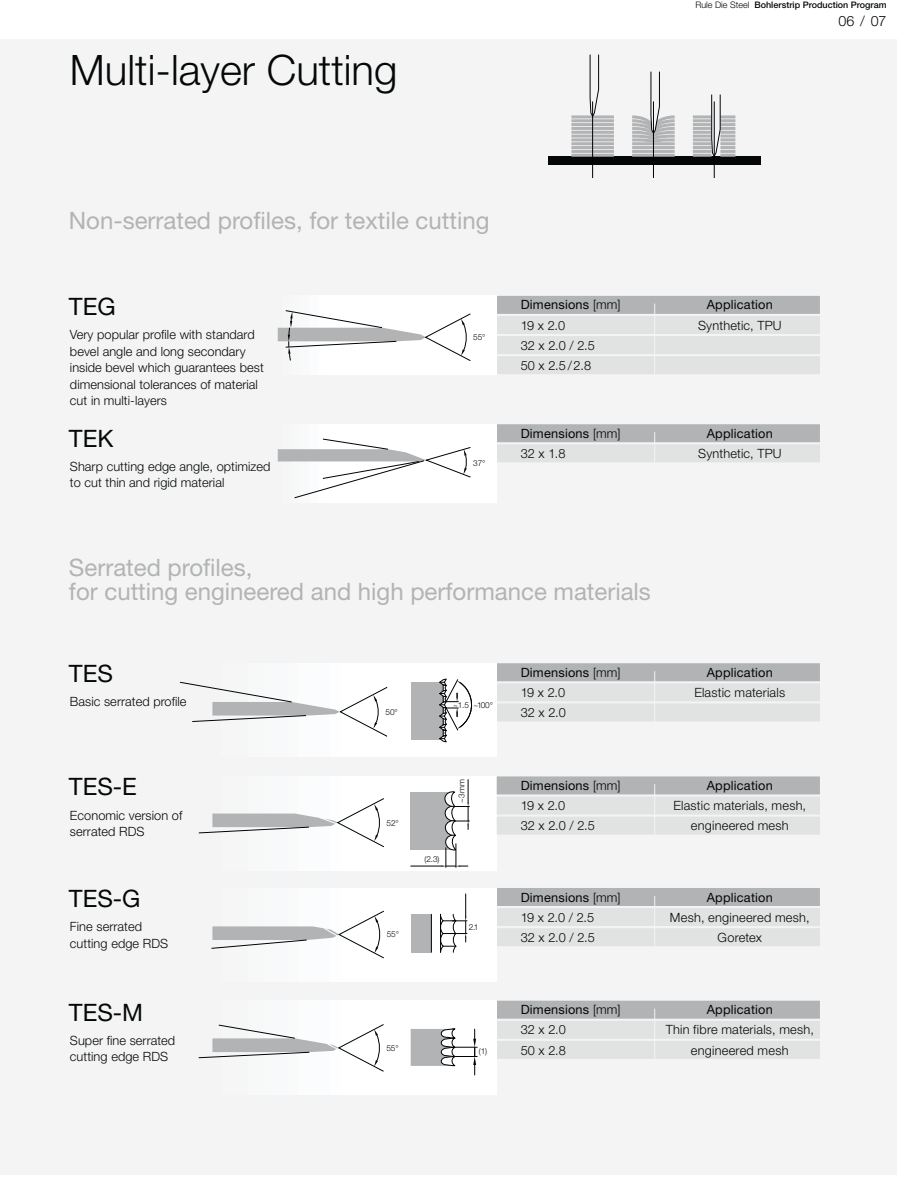
<style>
.page{position:relative;width:897px;height:1188px;background:#fff}
.page>*{position:absolute;margin:0;border:0;box-sizing:border-box;transform-origin:0 0}
.t1{font:300 42px "Helvetica Neue";color:#040809}
.t2{font:24px/24px "Helvetica Neue";color:#b2b3b5}
.t3{font:24px "Helvetica Neue";color:#040809}
.t4{font:300 14.25px "Helvetica Neue";color:#040809}
.t5{font:300 12.75px/16.5px "Helvetica Neue";letter-spacing:.005em;color:#040809}
.t6{font:12.75px "Helvetica Neue";letter-spacing:.015em;color:#040809}
.t7{font:500 9px "Helvetica Neue";color:#040809}
.t8{font:300 8.25px "Helvetica Neue LT Pro";letter-spacing:-.01em;color:#040809}
.s1{font-weight:300}
</style>
<div class="page">
<div style="left:0;top:39px;width:897px;height:1135px;background:#f4f4f4"></div>
<div style="left:548px;top:157px;width:213px;height:8px;background:#040809"></div>
<hr style="left:693px;top:154px;width:18px;height:3px;background:#b2b3b5">
<hr style="left:693px;top:150px;width:18px;height:3px;background:#b2b3b5">
<hr style="left:693px;top:146px;width:18px;height:3px;background:#b2b3b5">
<hr style="left:693px;top:142px;width:18px;height:3px;background:#b2b3b5">
<hr style="left:693px;top:138px;width:18px;height:3px;background:#b2b3b5">
<hr style="left:693px;top:135px;width:18px;height:3px;background:#b2b3b5">
<hr style="left:693px;top:131px;width:18px;height:3px;background:#b2b3b5">
<hr style="left:693px;top:127px;width:18px;height:3px;background:#b2b3b5">
<hr style="left:693px;top:123px;width:18px;height:3px;background:#b2b3b5">
<hr style="left:693px;top:119px;width:18px;height:3px;background:#b2b3b5">
<hr style="left:693px;top:115px;width:18px;height:3px;background:#b2b3b5">
<hr style="left:720px;top:154px;width:15px;height:3px;background:#b2b3b5">
<hr style="left:720px;top:150px;width:15px;height:3px;background:#b2b3b5">
<hr style="left:720px;top:146px;width:15px;height:3px;background:#b2b3b5">
<hr style="left:720px;top:142px;width:15px;height:3px;background:#b2b3b5">
<hr style="left:720px;top:138px;width:15px;height:3px;background:#b2b3b5">
<hr style="left:720px;top:135px;width:15px;height:3px;background:#b2b3b5">
<hr style="left:720px;top:131px;width:15px;height:3px;background:#b2b3b5">
<hr style="left:720px;top:127px;width:15px;height:3px;background:#b2b3b5">
<hr style="left:720px;top:123px;width:15px;height:3px;background:#b2b3b5">
<hr style="left:720px;top:119px;width:15px;height:3px;background:#b2b3b5">
<hr style="left:720px;top:115px;width:15px;height:3px;background:#b2b3b5">
<svg style="left:568px;top:54px;width:49px;height:103px"></svg>
<hr style="left:592px;top:101px;width:1px;height:77px;background:#010202">
<svg style="left:629px;top:71px;width:49px;height:86px"></svg>
<svg style="left:711px;top:94px;width:10px;height:63px"></svg>
<hr style="left:653px;top:101px;width:1px;height:77px;background:#010202">
<hr style="left:714px;top:101px;width:1px;height:77px;background:#010202">
<div style="left:497px;top:296px;width:323px;height:18px;background:#b2b3b5"></div>
<div style="left:497px;top:316px;width:323px;height:18px;background:#e1e2e2"></div>
<div style="left:497px;top:336px;width:323px;height:18px;background:#e1e2e2"></div>
<div style="left:497px;top:356px;width:323px;height:18px;background:#e1e2e2"></div>
<hr style="left:654px;top:304px;width:1px;height:70px;background:#f4f4f4">
<div style="left:497px;top:424px;width:323px;height:18px;background:#b2b3b5"></div>
<div style="left:497px;top:444px;width:323px;height:18px;background:#e1e2e2"></div>
<hr style="left:654px;top:432px;width:1px;height:51px;background:#f4f4f4">
<div style="left:212px;top:777px;width:285px;height:93px;background:#fff"></div>
<div style="left:497px;top:776px;width:323px;height:18px;background:#b2b3b5"></div>
<div style="left:497px;top:797px;width:323px;height:18px;background:#e1e2e2"></div>
<div style="left:497px;top:817px;width:323px;height:18px;background:#e1e2e2"></div>
<hr style="left:654px;top:784px;width:1px;height:52px;background:#f4f4f4">
<div style="left:410px;top:792px;width:41px;height:58px;background:#b2b3b5"></div>
<hr style="left:411px;top:866px;width:30px;height:1px;background:#010202">
<svg style="left:441px;top:780px;width:28px;height:87px"></svg>
<svg style="left:199px;top:798px;width:185px;height:49px"></svg>
<div style="left:497px;top:888px;width:323px;height:18px;background:#b2b3b5"></div>
<div style="left:497px;top:908px;width:323px;height:18px;background:#e1e2e2"></div>
<div style="left:497px;top:928px;width:323px;height:18px;background:#e1e2e2"></div>
<div style="left:212px;top:888px;width:285px;height:94px;background:#fff"></div>
<hr style="left:654px;top:896px;width:1px;height:50px;background:#f4f4f4">
<svg style="left:211px;top:911px;width:173px;height:48px"></svg>
<div style="left:411px;top:914px;width:40px;height:38px;background:#b2b3b5"></div>
<div style="left:431px;top:914px;width:22px;height:39px;background:#fff"></div>
<svg style="left:440px;top:894px;width:27px;height:59px"></svg>
<hr style="left:440px;top:914px;width:1px;height:38px;background:#010202">
<hr style="left:431px;top:914px;width:1px;height:38px;background:#010202">
<div style="left:497px;top:663px;width:323px;height:18px;background:#b2b3b5"></div>
<div style="left:497px;top:683px;width:323px;height:18px;background:#e1e2e2"></div>
<div style="left:497px;top:703px;width:323px;height:18px;background:#e1e2e2"></div>
<div style="left:212px;top:663px;width:285px;height:94px;background:#fff"></div>
<hr style="left:654px;top:671px;width:1px;height:51px;background:#f4f4f4">
<div style="left:411px;top:682px;width:32px;height:57px;background:#b2b3b5"></div>
<svg style="left:439px;top:678px;width:34px;height:64px"></svg>
<svg style="left:180px;top:682px;width:207px;height:55px"></svg>
<div style="left:497px;top:1001px;width:323px;height:18px;background:#b2b3b5"></div>
<div style="left:497px;top:1021px;width:323px;height:18px;background:#e1e2e2"></div>
<div style="left:497px;top:1041px;width:323px;height:18px;background:#e1e2e2"></div>
<div style="left:212px;top:1001px;width:285px;height:93px;background:#fff"></div>
<hr style="left:654px;top:1009px;width:1px;height:50px;background:#f4f4f4">
<svg style="left:198px;top:1024px;width:186px;height:48px"></svg>
<svg style="left:411px;top:1028px;width:66px;height:47px"></svg>
<div style="left:278px;top:296px;width:219px;height:78px;background:#fff"></div>
<div style="left:278px;top:424px;width:219px;height:79px;background:#fff"></div>
<svg style="left:278px;top:310px;width:193px;height:51px"></svg>
<svg style="left:278px;top:439px;width:193px;height:59px"></svg>
<h1 class="t1" style="left:70px;top:55px;width:329px">Multi-layer Cutting</h1>
<p class="t7" style="left:695px;top:1px;width:193px"><span class="s1">Rule Die Steel</span> Bohlerstrip Production Program</p>
<p class="t4" style="left:838px;top:16px;width:49px">06 / 07</p>
<h2 class="t2" style="left:69px;top:211px;width:422px">Non-serrated profiles, for textile cutting</h2>
<h2 class="t3" style="left:69px;top:298px;width:48px">TEG</h2>
<p class="t5" style="left:70px;top:328px;width:195px">Very popular profile with standard bevel angle and long secondary inside bevel which guarantees best dimensional tolerances of material cut in multi-layers</p>
<p class="t8" style="left:473px;top:334px;width:14px">55°</p>
<p class="t6" style="left:521px;top:300px;width:101px">Dimensions <span class="s1">[mm]</span></p>
<p class="t6" style="left:707px;top:300px;width:68px">Application</p>
<p class="t5" style="left:521px;top:318px;width:46px">19 x 2.0</p>
<p class="t5" style="left:698px;top:318px;width:85px">Synthetic, TPU</p>
<p class="t5" style="left:521px;top:336px;width:76px;line-height:20.1px">32 x 2.0 / 2.5<br>50 x 2.5 / 2.8</p>
<h2 class="t3" style="left:69px;top:430px;width:46px">TEK</h2>
<p class="t6" style="left:521px;top:429px;width:101px">Dimensions <span class="s1">[mm]</span></p>
<p class="t6" style="left:707px;top:429px;width:68px">Application</p>
<p class="t5" style="left:521px;top:446px;width:46px">32 x 1.8</p>
<p class="t5" style="left:698px;top:446px;width:85px">Synthetic, TPU</p>
<p class="t8" style="left:473px;top:460px;width:14px">37°</p>
<p class="t5" style="left:70px;top:459px;width:202px">Sharp cutting edge angle, optimized to cut thin and rigid material</p>
<h2 class="t2" style="left:69px;top:557px;width:583px">Serrated profiles,<br>for cutting engineered and high performance materials</h2>
<h2 class="t3" style="left:69px;top:665px;width:45px">TES</h2>
<p class="t6" style="left:521px;top:668px;width:101px">Dimensions <span class="s1">[mm]</span></p>
<p class="t6" style="left:707px;top:668px;width:68px">Application</p>
<p class="t5" style="left:521px;top:685px;width:46px">19 x 2.0</p>
<p class="t5" style="left:694px;top:685px;width:92px">Elastic materials</p>
<p class="t5" style="left:521px;top:705px;width:47px">32 x 2.0</p>
<p class="t5" style="left:70px;top:695px;width:118px">Basic serrated profile</p>
<p class="t8" style="left:453px;top:702px;width:41px">~1.5 ~100°</p>
<p class="t8" style="left:386px;top:709px;width:14px">50°</p>
<h2 class="t3" style="left:69px;top:778px;width:69px">TES-E</h2>
<p class="t5" style="left:70px;top:808px;width:114px">Economic version of serrated RDS</p>
<p class="t8" style="left:386px;top:820px;width:14px">52°</p>
<p class="t8" style="left:459px;top:803px;width:25px;rotate:-90deg">~3 mm</p>
<p class="t8" style="left:424px;top:856px;width:17px">(2.3)</p>
<p class="t6" style="left:521px;top:781px;width:101px">Dimensions <span class="s1">[mm]</span></p>
<p class="t6" style="left:707px;top:781px;width:68px">Application</p>
<p class="t5" style="left:521px;top:799px;width:46px">19 x 2.0</p>
<p class="t5" style="left:673px;top:799px;width:134px">Elastic materials, mesh,</p>
<p class="t5" style="left:521px;top:819px;width:76px">32 x 2.0 / 2.5</p>
<p class="t5" style="left:691px;top:819px;width:99px">engineered mesh</p>
<h2 class="t3" style="left:69px;top:890px;width:73px">TES-G</h2>
<p class="t6" style="left:521px;top:892px;width:101px">Dimensions <span class="s1">[mm]</span></p>
<p class="t6" style="left:707px;top:892px;width:68px">Application</p>
<p class="t5" style="left:521px;top:910px;width:75px">19 x 2.0 / 2.5</p>
<p class="t5" style="left:670px;top:910px;width:141px">Mesh, engineered mesh,</p>
<p class="t5" style="left:521px;top:930px;width:76px">32 x 2.0 / 2.5</p>
<p class="t5" style="left:717px;top:930px;width:46px">Goretex</p>
<p class="t5" style="left:70px;top:920px;width:100px">Fine serrated cutting edge RDS</p>
<p class="t8" style="left:469px;top:924px;width:11px">2.1</p>
<p class="t8" style="left:387px;top:932px;width:14px">55°</p>
<h2 class="t3" style="left:69px;top:1004px;width:76px">TES-M</h2>
<p class="t6" style="left:521px;top:1005px;width:101px">Dimensions <span class="s1">[mm]</span></p>
<p class="t6" style="left:707px;top:1005px;width:68px">Application</p>
<p class="t5" style="left:521px;top:1023px;width:47px">32 x 2.0</p>
<p class="t5" style="left:666px;top:1023px;width:150px">Thin fibre materials, mesh,</p>
<p class="t5" style="left:521px;top:1043px;width:47px">50 x 2.8</p>
<p class="t5" style="left:691px;top:1043px;width:99px">engineered mesh</p>
<p class="t5" style="left:70px;top:1033px;width:107px">Super fine serrated cutting edge RDS</p>
<p class="t8" style="left:386px;top:1045px;width:14px">55°</p>
<p class="t8" style="left:479px;top:1048px;width:10px">(1)</p>
</div>
